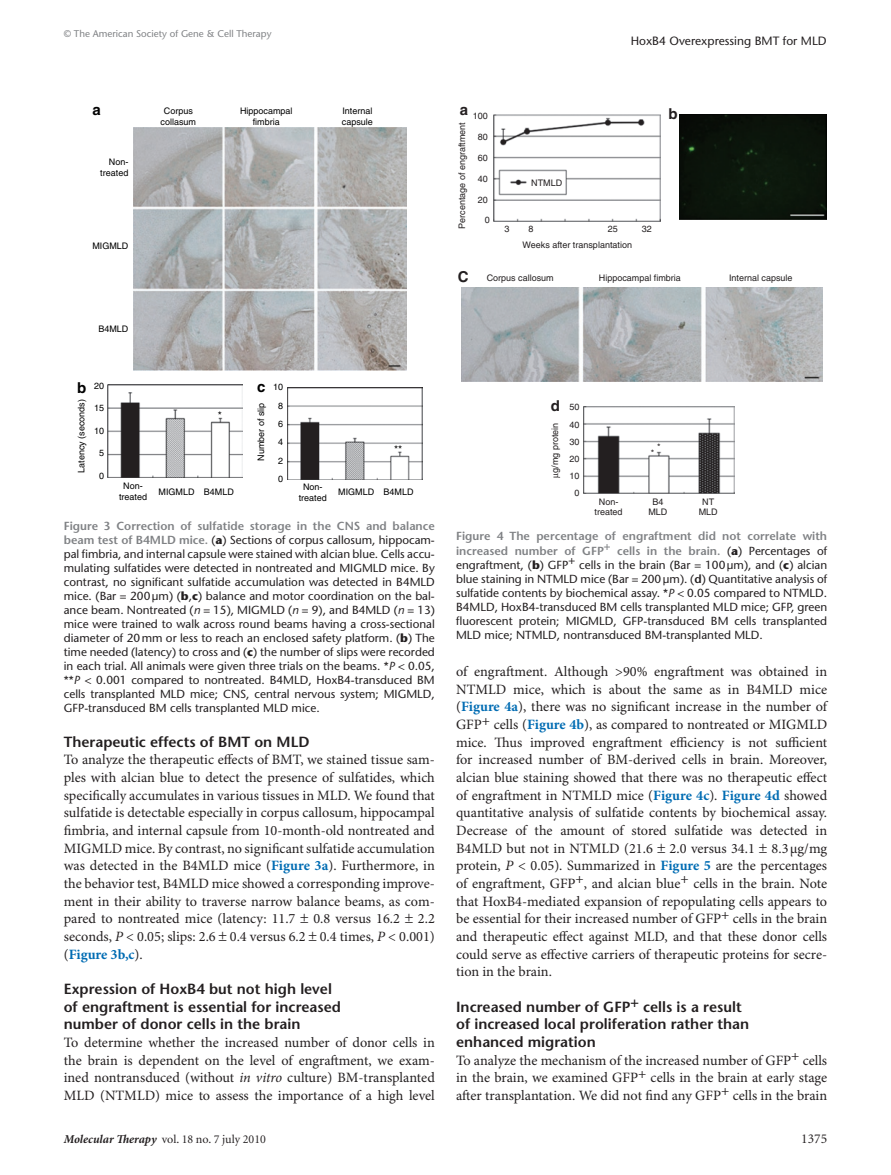
<style>
.page{position:relative;width:891px;height:1175px;background:#fff}
.page>*{position:absolute;margin:0;border:0;box-sizing:border-box;transform-origin:0 0}
.t1{font:700 15px "Helvetica";color:#231f20}
.t2{font:700 15px "Helvetica";color:#000}
.t3{font:600 14.7px/17.7px "ITC Stone Sans";color:#231f20}
.t4{font:14.25px/17.7px "Minion Pro";letter-spacing:-.005em;color:#231f20;text-align:justify}
.t5{font:13.5px "Minion";color:#231f20}
.t6{font:12px "Minion";color:#231f20}
.t7{font:12px "Stone Sans";color:#231f20}
.t8{font:11.7px/14.1px "Stone Sans";color:#231f20;text-align:justify}
.t9{font:600 11.7px/14.1px "ITC Stone Sans";color:#808285}
.t10{font:10.5px "Helvetica";color:#000}
.t11{font:9.75px "Stone Sans";color:#808285}
.t12{font:9px/17.1px "Helvetica";color:#231f20;text-align:center}
.t13{font:9px/10.8px "Helvetica";color:#000;text-align:center}
.s1{font-family:"ITC Stone Sans";font-weight:600;color:#808285}
.s2{font-weight:700}
.s3{font-style:italic}
.s4{font-weight:700;color:#006cb3}
.s5{font-family:"Stone Sans";font-weight:400;color:#231f20}
.s6{font-family:"Stone Sans";font-weight:700;color:#231f20}
.s7{font-family:"ITC Stone Sans";font-weight:600}
.s8{font-family:"Minion Pro";font-weight:700;font-style:italic}
</style>
<div class="page">
<img style="left:134px;top:127px;width:273px;height:244px">
<img style="left:288px;top:387px;width:134px;height:92px">
<img style="left:108px;top:385px;width:134px;height:92px">
<img style="left:494px;top:114px;width:167px;height:107px">
<img style="left:679px;top:114px;width:148px;height:105px">
<img style="left:462px;top:287px;width:360px;height:95px">
<img style="left:583px;top:407px;width:151px;height:87px">
<p class="t11" style="left:64px;top:28px;width:209px">© The American Society of Gene &amp; Cell Therapy</p>
<p class="t7" style="left:631px;top:34px;width:197px">HoxB4 Overexpressing BMT for MLD</p>
<p class="t2" style="left:92px;top:100px;width:10px">a</p>
<p class="t13" style="left:100px;top:156px;width:30px;text-align:right">Non&shy;treated</p>
<p class="t13" style="left:92px;top:240px;width:37px">MIGMLD</p>
<p class="t13" style="left:98px;top:324px;width:32px">B4MLD</p>
<p class="t13" style="left:161px;top:105px;width:37px">Corpus collasum</p>
<p class="t13" style="left:240px;top:105px;width:54px">Hippocampal fimbria</p>
<p class="t13" style="left:342px;top:105px;width:33px;text-align:left">Internal capsule</p>
<p class="t2" style="left:77px;top:378px;width:11px">b</p>
<p class="t13" style="left:94px;top:380px;width:12px">20</p>
<p class="t13" style="left:94px;top:403px;width:12px">15</p>
<p class="t13" style="left:94px;top:425px;width:12px">10</p>
<p class="t13" style="left:76px;top:473px;width:75px;rotate:-90deg">Latency (seconds)</p>
<p class="t13" style="left:99px;top:447px;width:7px">5</p>
<p class="t13" style="left:99px;top:470px;width:7px">0</p>
<p class="t10" style="left:218px;top:409px;width:6px">*</p>
<p class="t13" style="left:119px;top:480px;width:30px">Non&shy;treated</p>
<p class="t13" style="left:159px;top:486px;width:77px">MIGMLD B4MLD</p>
<p class="t2" style="left:257px;top:377px;width:10px">c</p>
<p class="t13" style="left:256px;top:460px;width:60px;rotate:-90deg">Number of slip</p>
<p class="t13" style="left:273px;top:382px;width:12px">10</p>
<p class="t13" style="left:278px;top:400px;width:7px">8</p>
<p class="t13" style="left:278px;top:418px;width:7px">6</p>
<p class="t13" style="left:278px;top:436px;width:7px">4</p>
<p class="t13" style="left:278px;top:455px;width:7px">2</p>
<p class="t13" style="left:278px;top:473px;width:7px">0</p>
<p class="t10" style="left:394px;top:443px;width:10px">**</p>
<p class="t13" style="left:299px;top:481px;width:30px">Non&shy;treated</p>
<p class="t13" style="left:338px;top:486px;width:77px">MIGMLD B4MLD</p>
<p class="t9" style="left:64px;top:518px;width:282px">Figure 3 Correction of sulfatide storage in the CNS</p>
<p class="t9" style="left:366px;top:518px;width:70px">and balance</p>
<p class="t8" style="left:64px;top:532px;width:373px"><span class="s1">beam test of B4MLD mice.</span> (<span class="s2">a</span>) Sections of corpus callosum, hippocam&shy;pal fimbria, and internal capsule were stained with alcian blue. Cells accu&shy;mulating sulfatides were detected in nontreated and MIGMLD mice. By contrast, no significant sulfatide accumulation was detected in B4MLD mice. (Bar = 200µm) (<span class="s2">b</span>,<span class="s2">c</span>) balance and motor coordination on the bal&shy;ance beam. Nontreated (<span class="s3">n</span> = 15), MIGMLD (<span class="s3">n</span> = 9), and B4MLD (<span class="s3">n</span> = 13) mice were trained to walk across round beams having a cross-sectional diameter of 20mm or less to reach an enclosed safety platform. (<span class="s2">b</span>) The time needed (latency) to cross and (<span class="s2">c</span>) the number of slips were recorded in each trial. All animals were given three trials on the beams. *<span class="s3">P</span> &lt; 0.05, **<span class="s3">P</span> &lt; 0.001 compared to nontreated. B4MLD, HoxB4-transduced BM cells transplanted MLD mice; CNS, central nervous system; MIGMLD, GFP-transduced BM cells transplanted MLD mice.</p>
<p class="t3" style="left:64px;top:732px;width:237px">Therapeutic effects of BMT on MLD</p>
<p class="t4" style="left:64px;top:751px;width:373px">To analyze the therapeutic effects of BMT, we stained tissue sam&shy;ples with alcian blue to detect the presence of sulfatides, which specifically accumulates in various tissues in MLD. We found that sulfatide is detectable especially in corpus callosum, hippocampal fimbria, and internal capsule from 10-month-old nontreated and MIGMLD mice. By contrast, no significant sulfatide accumulation was detected in the B4MLD mice (<span class="s4">Figure 3a</span>). Furthermore, in the behavior test, B4MLD mice showed a corresponding improve&shy;ment in their ability to traverse narrow balance beams, as com&shy;pared to nontreated mice (latency: 11.7</p>
<p class="t4" style="left:313px;top:910px;width:88px">0.8 versus 16.2</p>
<p class="t4" style="left:64px;top:910px;width:373px;text-indent:354px">2.2 seconds, <span class="s3">P</span> &lt; 0.05; slips: 2.6 0.4 versus 6.2 0.4 times, <span class="s3">P</span> &lt; 0.001) (<span class="s4">Figure 3b,c</span>).</p>
<p class="t3" style="left:64px;top:979px;width:279px">Expression of HoxB4 but not high level of engraftment is essential for increased number of donor cells in the brain</p>
<p class="t4" style="left:64px;top:1034px;width:373px">To determine whether the increased number of donor cells in the brain is dependent on the level of engraftment, we exam&shy;ined nontransduced (without <span class="s3">in vitro</span> culture) BM-transplanted MLD (NTMLD) mice to assess the importance of a high level</p>
<p class="t1" style="left:460px;top:101px;width:10px">a</p>
<p class="t1" style="left:669px;top:104px;width:11px">b</p>
<p class="t12" style="left:473px;top:107px;width:17px">100</p>
<p class="t12" style="left:478px;top:128px;width:12px">80</p>
<p class="t12" style="left:478px;top:149px;width:12px">60</p>
<p class="t12" style="left:454px;top:229px;width:108px;rotate:-90deg">Percentage of engraftment</p>
<p class="t12" style="left:478px;top:170px;width:12px">40</p>
<p class="t12" style="left:478px;top:191px;width:12px">20</p>
<p class="t12" style="left:485px;top:212px;width:7px">0</p>
<p class="t12" style="left:531px;top:174px;width:32px">NTMLD</p>
<p class="t12" style="left:522px;top:221px;width:111px;line-height:15.6px;text-align:left;text-indent:85px">25<br>Weeks after transplantation</p>
<p class="t12" style="left:487px;top:269px;width:69px">Corpus callosum</p>
<p class="t12" style="left:599px;top:269px;width:84px">Hippocampal fimbria</p>
<p class="t12" style="left:729px;top:269px;width:65px">Internal capsule</p>
<p class="t12" style="left:504px;top:220px;width:7px">3</p>
<p class="t12" style="left:528px;top:220px;width:7px">8</p>
<p class="t12" style="left:642px;top:220px;width:12px">32</p>
<p class="t1" style="left:458px;top:268px;width:12px">C</p>
<p class="t1" style="left:551px;top:397px;width:11px">d</p>
<p class="t12" style="left:546px;top:472px;width:52px;rotate:-90deg">g/mg protein</p>
<p class="t12" style="left:570px;top:399px;width:12px">50<br>40<br>30<br>20<br>10<br>0</p>
<p class="t12" style="left:657px;top:438px;width:5px">*</p>
<p class="t12" style="left:651px;top:444px;width:5px">*</p>
<p class="t12" style="left:595px;top:496px;width:30px;line-height:10.8px">Non&shy;treated</p>
<p class="t12" style="left:648px;top:496px;width:20px;line-height:10.8px">B4<br>MLD</p>
<p class="t12" style="left:699px;top:496px;width:20px;line-height:10.8px">NT<br>MLD</p>
<p class="t9" style="left:456px;top:529px;width:373px">Figure 4 The percentage of engraftment did not correlate with increased number of GFP+ cells in the brain. <span class="s5">(</span><span class="s6">a</span><span class="s5">) Percentages of</span></p>
<p class="t8" style="left:456px;top:557px;width:373px">engraftment, (<span class="s2">b</span>) GFP+ cells in the brain (Bar = 100µm), and (<span class="s2">c</span>) alcian blue staining in NTMLD mice (Bar = 200µm). (<span class="s7">d</span>) Quantitative analysis of sulfatide contents by biochemical assay. *<span class="s3">P</span> &lt; 0.05 compared to NTMLD.<br>B4MLD, HoxB4-transduced BM cells transplanted MLD mice; GFP, green fluorescent protein; MIGMLD, GFP-transduced BM cells transplanted MLD mice; NTMLD, nontransduced BM-transplanted MLD.</p>
<p class="t4" style="left:456px;top:663px;width:373px">of engraftment. Although &gt;90% engraftment was obtained in NTMLD mice, which is about the same as in B4MLD mice (<span class="s4">Figure 4a</span>), there was no significant increase in the number of GFP+ cells (<span class="s4">Figure 4b</span>), as compared to nontreated or MIGMLD mice. Thus improved engraftment efficiency is not sufficient for increased number of BM-derived cells in brain. Moreover, alcian blue staining showed that there was no therapeutic effect of engraftment in NTMLD mice (<span class="s4">Figure 4c</span>). <span class="s4">Figure 4d</span> showed quantitative analysis of sulfatide contents by biochemical assay.<br>Decrease of the amount of stored sulfatide was detected in B4MLD but not in NTMLD (21.6 2.0 versus 34.1 8.3µg/mg protein, <span class="s3">P</span> &lt; 0.05). Summarized in <span class="s4">Figure 5</span> are the percentages of engraftment, GFP+, and alcian blue+ cells in the brain. Note that HoxB4-mediated expansion of repopulating cells appears to be essential for their increased number of GFP+ cells in the brain and therapeutic effect against MLD, and that these donor cells could serve as effective carriers of therapeutic proteins for secre&shy;tion in the brain.</p>
<p class="t3" style="left:456px;top:997px;width:295px">Increased number of GFP+ cells is a result of increased local proliferation rather than enhanced migration</p>
<p class="t4" style="left:456px;top:1051px;width:373px">To analyze the mechanism of the increased number of GFP+ cells in the brain, we examined GFP+ cells in the brain at early stage after transplantation. We did not find any GFP+ cells in the brain</p>
<p class="t6" style="left:64px;top:1133px;width:204px"><span class="s8">Molecular Therapy</span> vol. 18 no. 7 july 2010</p>
<p class="t5" style="left:801px;top:1132px;width:27px">1375</p>
</div>
